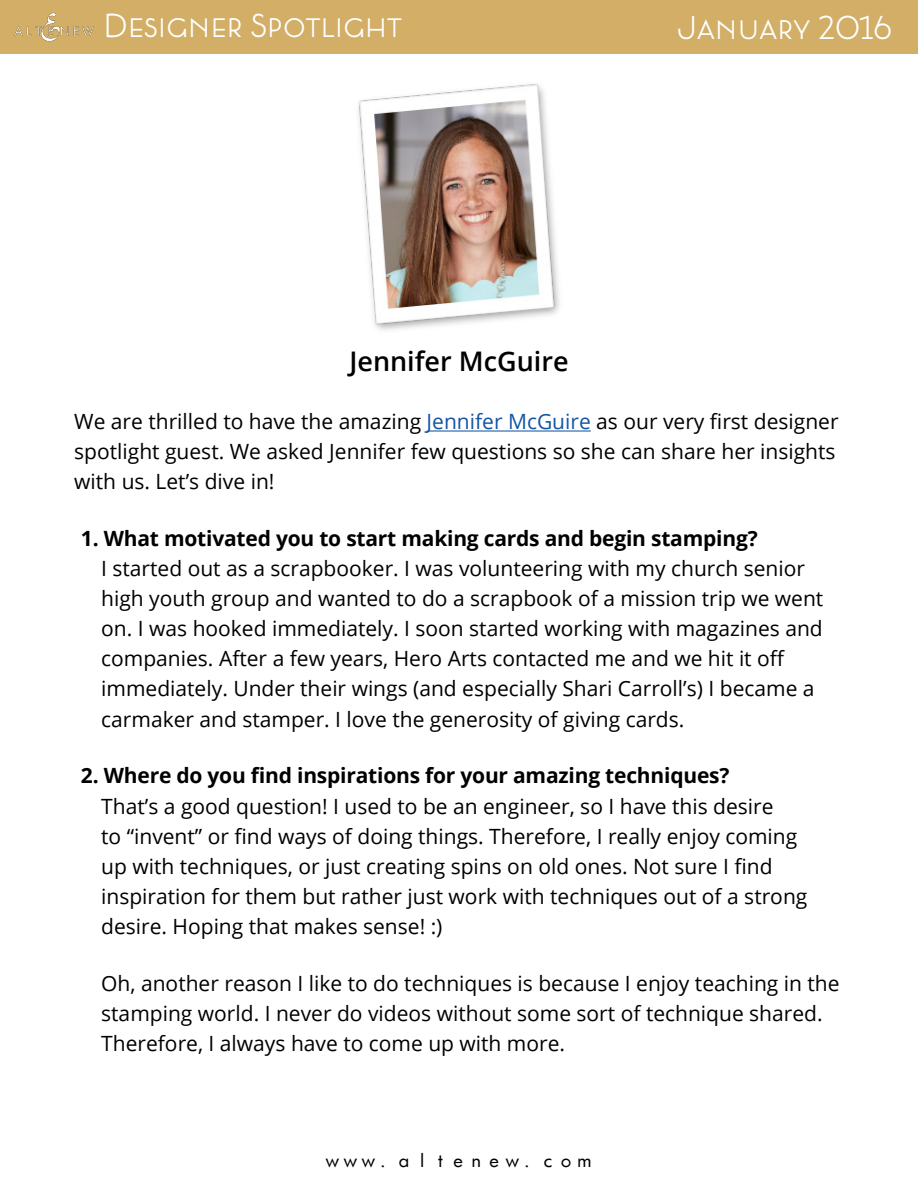
<style>
.page{position:relative;width:918px;height:1188px;background:#fff}
.page>*{position:absolute;margin:0;border:0;box-sizing:border-box;transform-origin:0 0}
.t1{font:300 33px "Lumier";color:#fff}
.t2{font:600 27px "Open Sans";color:#000}
.t3{font:21px/30px "Open Sans";color:#000}
.t4{font:700 21px "Open Sans";letter-spacing:-.01em;color:#000}
.t5{font:18px "Futurist Fixed Width";color:#000}
.s1{color:#1255a4}
</style>
<div class="page">
<div style="left:0;top:0;width:918px;height:54px;background:#d2ae67"></div>
<img style="left:14px;top:13px;width:80px;height:29px">
<hr style="left:427px;top:430px;width:164px;height:2px;background:#1255a4">
<img style="left:358px;top:83px;width:202px;height:248px">
<h1 class="t1" style="left:104px;top:7px;width:300px">Designer Spotlight</h1>
<h1 class="t1" style="left:677px;top:9px;width:217px">January 2016</h1>
<p class="t2" style="left:349px;top:343px;width:221px">Jennifer McGuire</p>
<p class="t3" style="left:74px;top:406px;width:766px">We are thrilled to have the amazing <span class="s1">Jennifer McGuire</span> as our very first designer spotlight guest. We asked Jennifer few questions so she can share her insights with us. Let’s dive in!</p>
<p class="t4" style="left:81px;top:524px;width:678px">1. What motivated you to start making cards and begin stamping?</p>
<p class="t3" style="left:101px;top:553px;width:724px">I started out as a scrapbooker. I was volunteering with my church senior high youth group and wanted to do a scrapbook of a mission trip we went on. I was hooked immediately. I soon started working with magazines and companies. After a few years, Hero Arts contacted me and we hit it off immediately. Under their wings (and especially Shari Carroll’s) I became a carmaker and stamper. I love the generosity of giving cards.</p>
<p class="t4" style="left:81px;top:761px;width:650px">2. Where do you find inspirations for your amazing techniques?</p>
<p class="t3" style="left:101px;top:790px;width:708px">That’s a good question! I used to be an engineer, so I have this desire<br>to “invent” or find ways of doing things. Therefore, I really enjoy coming up with techniques, or just creating spins on old ones. Not sure I find inspiration for them but rather just work with techniques out of a strong desire. Hoping that makes sense! :)</p>
<p class="t3" style="left:101px;top:967px;width:740px">Oh, another reason I like to do techniques is because I enjoy teaching in the stamping world. I never do videos without some sort of technique shared.<br>Therefore, I always have to come up with more.</p>
<p class="t5" style="left:323px;top:1149px;width:271px">www.altenew.com</p>
</div>
